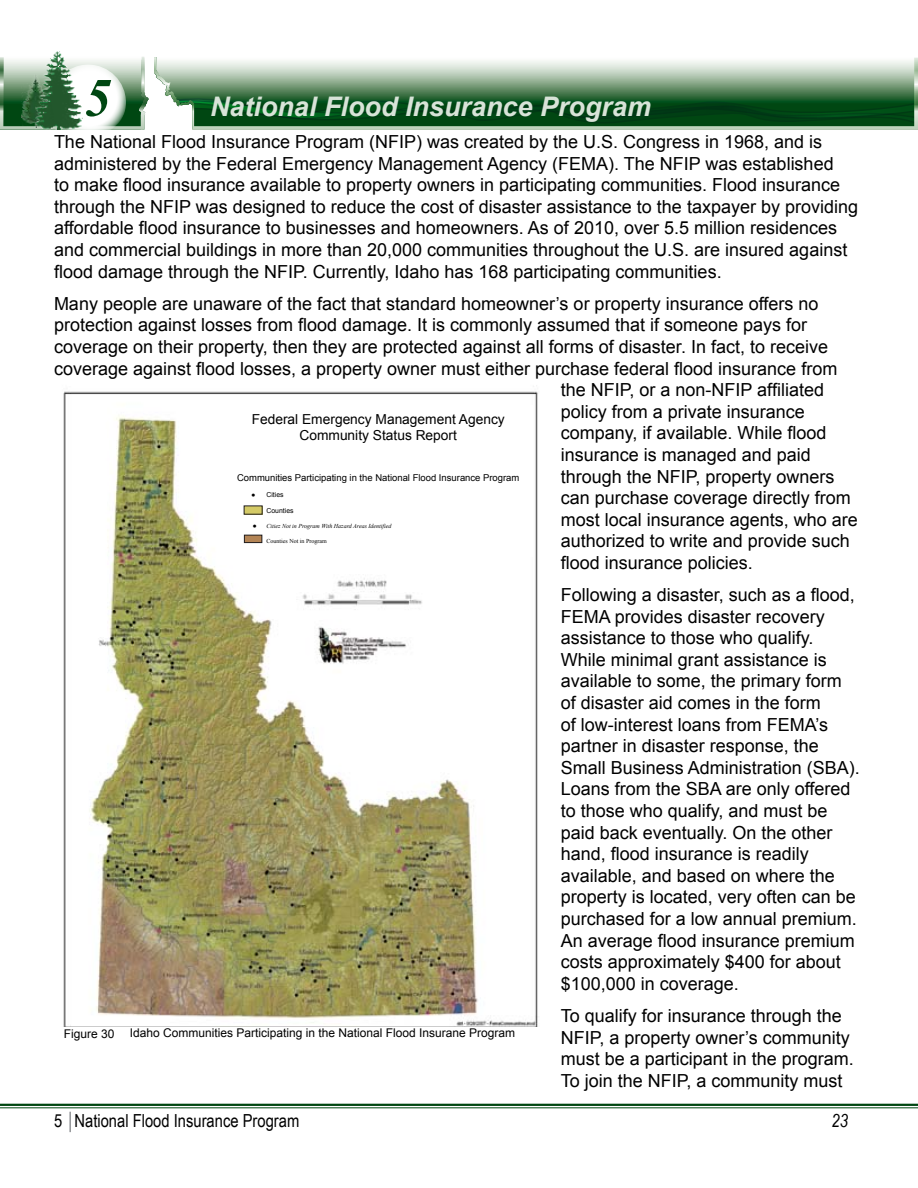
<style>
.page{position:relative;width:918px;height:1188px;background:#fff}
.page>*{position:absolute;margin:0;border:0;box-sizing:border-box;transform-origin:0 0}
.Page_Title{font:italic 700 54px "Times New Roman";color:#004712}
.Chapter_Heading{font:italic 700 27px "Arial";color:#d8e3d8}
.Body_Single_Column{font:18px/21.6px "Arial";color:#000}
.Body_2_Columns{font:18px/21.6px "Arial";color:#000}
.Chapter_Heading-2{font:18px "Arial Narrow";color:#000}
.t1{font:italic 18px "Arial Narrow";color:#000}
.t2{font:13.8px/16.5px "Arial";color:#000;text-align:center}
.Figures_Content{font:12px "Arial";color:#000}
.Figures{font:12px "Arial";color:#000}
.t3{font:9.45px "Arial";color:#000}
.t4{font:6.9px "Arial";color:#000}
.t5{font:italic 6px "Times New Roman";color:#000}
.t6{font:6px "Times New Roman";color:#000}
</style>
<div class="page">
<hr style="left:0;top:1104px;width:918px;height:2px;background:#004712">
<hr style="left:0;top:1107px;width:918px;height:1px;background:#004712">
<svg style="left:154px;top:57px;width:764px;height:73px;background:#6b9473"></svg>
<svg style="left:0;top:57px;width:149px;height:73px"></svg>
<img style="left:22px;top:74px;width:14px;height:53px">
<img style="left:36px;top:51px;width:46px;height:79px">
<hr style="left:69px;top:1112px;width:2px;height:20px;background:#939598">
<img style="left:63px;top:391px;width:475px;height:636px">
<div style="left:229px;top:406px;width:304px;height:151px;background:#fff"></div>
<div style="left:244px;top:506px;width:18px;height:8px;background:#d4ca66"></div>
<div style="left:244px;top:535px;width:18px;height:8px;background:#b38455"></div>
<div style="left:244px;top:535px;width:18px;height:8px;border:1px solid #221f20"></div>
<p class="Page_Title" style="left:84px;top:60px;width:28px">5</p>
<p class="Chapter_Heading" style="left:210px;top:89px;width:443px">National Flood Insurance Program</p>
<p class="Body_Single_Column" style="left:54px;top:131px;width:806px">The National Flood Insurance Program (NFIP) was created by the U.S. Congress in 1968, and is administered by the Federal Emergency Management Agency (FEMA). The NFIP was established<br>to make flood insurance available to property owners in participating communities. Flood insurance through the NFIP was designed to reduce the cost of disaster assistance to the taxpayer by providing affordable flood insurance to businesses and homeowners. As of 2010, over 5.5 million residences and commercial buildings in more than 20,000 communities throughout the U.S. are insured against flood damage through the NFIP. Currently, Idaho has 168 participating communities.</p>
<p class="Body_Single_Column" style="left:54px;top:293px;width:766px">Many people are unaware of the fact that standard homeowner’s or property insurance offers no</p>
<p class="Body_Single_Column" style="left:54px;top:314px;width:755px">protection against losses from flood damage. It is commonly assumed that if someone pays for</p>
<p class="Body_Single_Column" style="left:54px;top:336px;width:776px">coverage on their property, then they are protected against all forms of disaster. In fact, to receive</p>
<p class="Body_Single_Column" style="left:54px;top:358px;width:785px">coverage against flood losses, a property owner must either purchase federal flood insurance from</p>
<p class="Body_Single_Column" style="left:561px;top:379px;width:265px">the NFIP, or a non-NFIP affiliated</p>
<p class="Body_Single_Column" style="left:561px;top:401px;width:246px">policy from a private insurance</p>
<p class="Body_Single_Column" style="left:561px;top:422px;width:267px">company, if available. While flood</p>
<p class="Body_Single_Column" style="left:561px;top:444px;width:252px">insurance is managed and paid</p>
<p class="Body_Single_Column" style="left:561px;top:466px;width:275px">through the NFIP, property owners</p>
<p class="Body_Single_Column" style="left:561px;top:487px;width:292px">can purchase coverage directly from</p>
<p class="Body_Single_Column" style="left:561px;top:509px;width:299px">most local insurance agents, who are</p>
<p class="Body_Single_Column" style="left:561px;top:530px;width:291px">authorized to write and provide such</p>
<p class="Body_Single_Column" style="left:561px;top:552px;width:194px">flood insurance policies.</p>
<p class="Body_Single_Column" style="left:561px;top:584px;width:301px">Following a disaster, such as a flood, FEMA provides disaster recovery assistance to those who qualify.<br>While minimal grant assistance is available to some, the primary form of disaster aid comes in the form<br>of low-interest loans from FEMA’s partner in disaster response, the Small Business Administration (SBA).<br>Loans from the SBA are only offered to those who qualify, and must be paid back eventually. On the other hand, flood insurance is readily available, and based on where the property is located, very often can be purchased for a low annual premium.<br>An average flood insurance premium costs approximately $400 for about $100,000 in coverage.</p>
<p class="Body_2_Columns" style="left:561px;top:1005px;width:295px">To qualify for insurance through the NFIP, a property owner’s community must be a participant in the program.<br>To join the NFIP, a community must</p>
<p class="t2" style="left:252px;top:411px;width:255px">Federal Emergency Management Agency<br>Community Status Report</p>
<p class="t3" style="left:237px;top:472px;width:284px">Communities Participating in the National Flood Insurance Program</p>
<p class="t4" style="left:252px;top:490px;width:34px">● Cities</p>
<p class="t4" style="left:266px;top:506px;width:29px">Counties</p>
<p class="t5" style="left:253px;top:521px;width:140px">● Citiez Not in Program With Hazard Areas Identified</p>
<p class="t6" style="left:266px;top:537px;width:62px">Counties Not in Program</p>
<p class="Figures" style="left:64px;top:1026px;width:52px">Figure 30</p>
<p class="Figures_Content" style="left:130px;top:1025px;width:387px">Idaho Communities Participating in the National Flood Insurane Program</p>
<p class="Chapter_Heading-2" style="left:54px;top:1107px;width:247px">5 National Flood Insurance Program</p>
<p class="t1" style="left:832px;top:1108px;width:18px">23</p>
</div>
